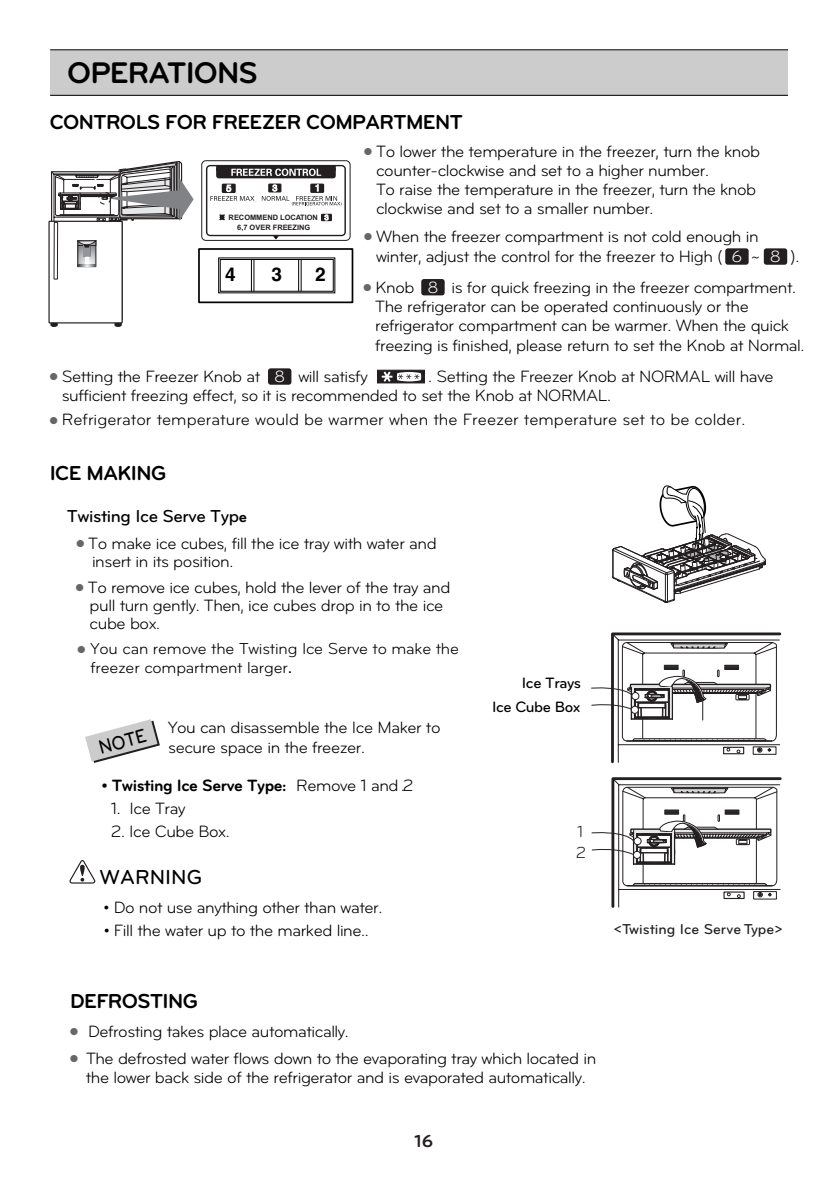
<style>
.page{position:relative;width:840px;height:1191px;background:#fff}
.page>*{position:absolute;margin:0;border:0;box-sizing:border-box;transform-origin:0 0}
.t1{font:700 31px "Bryant LG";letter-spacing:-.03em;color:#000}
.t2{font:700 21px "Bryant LG";letter-spacing:-.025em;color:#000}
.t3{font:500 21px "Bryant LG";color:#000}
.t4{font:500 20px "Bryant LG";color:#000;scale:.9 1}
.t5{font:700 19px "Helvetica";color:#000}
.t6{font:500 18px "Bryant LG";letter-spacing:-.025em;color:#000}
.t7{font:700 18px "Bryant LG";color:#231f20}
.t8{font:17px/19.2px "Bryant LG";letter-spacing:-.025em;color:#000}
.t9{font:17px "Bryant LG";color:#000}
.t10{font:700 17px "Bryant LG";letter-spacing:-.025em;color:#000}
.t11{font:16.6px/18.6px "Bryant LG";letter-spacing:-.01em;color:#000}
.t12{font:16.6px/20.4px "Bryant LG";color:#231f20}
.t13{font:500 15.6px/24px "Bryant LG";letter-spacing:-.03em;color:#000;text-align:right}
.t14{font:14.8px "Bryant LG";color:#231f20}
.t15{font:10px "Zapf Dingbats";color:#666}
.t16{font:700 7.4px/10.2px "Arial";color:#231f20;text-align:center}
.s1{color:#666}
.s2{color:#fff}
.s3{font-weight:700;font-size:16px}
.s4{font-family:"Helvetica"}
.s5{font-weight:400}
.s6{font-style:inherit}
</style>
<div class="page">
<div style="left:50px;top:50px;width:737px;height:45px;background:#ccc"></div>
<hr style="left:50px;top:49px;width:737px;height:1px;background:#000">
<hr style="left:50px;top:95px;width:737px;height:1px;background:#000">
<svg style="left:69px;top:860px;width:27px;height:24px"></svg>
<svg style="left:85px;top:719px;width:75px;height:44px"></svg>
<div style="left:724px;top:248px;width:24px;height:17px;background:#231f20;border-radius:3px"></div>
<div style="left:763px;top:248px;width:23px;height:17px;background:#231f20;border-radius:3px"></div>
<div style="left:421px;top:279px;width:23px;height:16px;background:#231f20;border-radius:3px"></div>
<div style="left:268px;top:368px;width:23px;height:17px;background:#231f20;border-radius:3px"></div>
<svg style="left:612px;top:485px;width:153px;height:118px"></svg>
<div style="left:198px;top:248px;width:155px;height:55px;background:#fff;border:2px solid #000"></div>
<svg style="left:218px;top:257px;width:117px;height:37px"></svg>
<hr style="left:298px;top:259px;width:1px;height:32px;background:#000">
<hr style="left:300px;top:259px;width:1px;height:32px;background:#000">
<hr style="left:251px;top:259px;width:1px;height:32px;background:#000">
<hr style="left:253px;top:259px;width:1px;height:32px;background:#000">
<div style="left:201px;top:160px;width:149px;height:81px;border:1px solid #231f20;border-radius:4px"></div>
<svg style="left:206px;top:165px;width:140px;height:74px"></svg>
<svg style="left:591px;top:777px;width:191px;height:131px"></svg>
<div style="left:633px;top:837px;width:8px;height:8px;background:#fff;border:1px solid #231f20;border-radius:50%"></div>
<svg style="left:632px;top:851px;width:8px;height:7px"></svg>
<svg style="left:591px;top:632px;width:191px;height:132px"></svg>
<div style="left:631px;top:692px;width:8px;height:8px;background:#fff;border:1px solid #231f20;border-radius:50%"></div>
<div style="left:630px;top:706px;width:8px;height:7px;background:#fff;border:1px solid #231f20;border-radius:50%"></div>
<div style="left:377px;top:370px;width:47px;height:13px;background:#231f20;border:1px solid #231f20"></div>
<svg style="left:381px;top:371px;width:40px;height:11px"></svg>
<svg style="left:49px;top:161px;width:144px;height:166px"></svg>
<h1 class="t1" style="left:67px;top:53px;width:192px">OPERATIONS</h1>
<p class="t2" style="left:50px;top:109px;width:414px">CONTROLS FOR FREEZER COMPARTMENT</p>
<p class="t8" style="left:376px;top:141px;width:385px;text-indent:-12px"><span class="s1">●</span> To lower the temperature in the freezer, turn the knob counter-clockwise and set to a higher number.<br>To raise the temperature in the freezer, turn the knob clockwise and set to a smaller number.</p>
<p class="t8" style="left:364px;top:227px;width:396px"><span class="s1">●</span> When the freezer compartment is not cold enough in</p>
<p class="t16" style="left:228px;top:213px;width:91px">RECOMMEND LOCATION<br>6,7 OVER FREEZING</p>
<p class="t5" style="left:225px;top:267px;width:12px">4</p>
<p class="t5" style="left:271px;top:267px;width:12px">3</p>
<p class="t5" style="left:315px;top:267px;width:12px">2</p>
<p class="t8" style="left:375px;top:241px;width:425px;line-height:31.2px">winter, adjust the control for the freezer to High ( <span class="s2">6</span> ~ <span class="s2">8</span> ).<br>Knob <span class="s2">8</span> is for quick freezing in the freezer compartment.</p>
<p class="t15" style="left:363px;top:283px;width:9px">●</p>
<p class="t8" style="left:375px;top:297px;width:430px">The refrigerator can be operated continuously or the refrigerator compartment can be warmer. When the quick freezing is finished, please return to set the Knob at Normal.</p>
<p class="t8" style="left:62px;top:367px;width:307px">Setting the Freezer Knob at <span class="s2">8</span> will satisfy</p>
<p class="t8" style="left:428px;top:366px;width:346px">. Setting the Freezer Knob at NORMAL will have</p>
<p class="t9" style="left:50px;top:409px;width:697px"><span class="s1">●</span> Refrigerator temperature would be warmer when the Freezer temperature set to be colder.</p>
<p class="t15" style="left:50px;top:372px;width:9px">●</p>
<p class="t8" style="left:62px;top:386px;width:550px">sufficient freezing effect, so it is recommended to set the Knob at NORMAL.</p>
<p class="t2" style="left:50px;top:460px;width:118px">ICE MAKING</p>
<p class="t6" style="left:67px;top:505px;width:181px">Twisting Ice Serve Typ<span class="s3">e</span></p>
<p class="t8" style="left:92px;top:534px;width:346px;line-height:18px;text-indent:-16px"><span class="s1">●</span> To make ice cubes, fill the ice tray with water and insert in its position.</p>
<p class="t8" style="left:90px;top:578px;width:362px;line-height:18px;text-indent:-14px"><span class="s1">●</span> To remove ice cubes, hold the lever of the tray and pull turn gently. Then, ice cubes drop in to the ice cube box.</p>
<p class="t11" style="left:90px;top:639px;width:370px">You can remove the Twisting Ice Serve to make the freezer compartment larger<span class="s4">.</span></p>
<p class="t15" style="left:77px;top:645px;width:9px">●</p>
<p class="t8" style="left:168px;top:717px;width:274px;line-height:20.6px">You can disassemble the Ice Maker to secure space in the freezer.</p>
<p class="t10" style="left:101px;top:774px;width:313px">• Twisting Ice Serve Type: <span class="s5">Remove 1 and 2.</span></p>
<p class="t8" style="left:111px;top:799px;width:76px">1. Ice Tray</p>
<p class="t8" style="left:111px;top:822px;width:120px">2. Ice Cube Box.</p>
<p class="t3" style="left:99px;top:863px;width:104px">WARNING</p>
<p class="t8" style="left:103px;top:897px;width:280px">• Do not use anything other than water.</p>
<p class="t8" style="left:104px;top:921px;width:266px">• Fill the water up to the marked line..</p>
<p class="t4" style="left:96px;top:735px;width:56px;rotate:-15deg">NOTE</p>
<p class="t13" style="left:492px;top:671px;width:90px">Ice Trays<br>Ice Cube Box</p>
<p class="t12" style="left:575px;top:823px;width:12px">1<br>2</p>
<p class="t14" style="left:613px;top:923px;width:170px">&lt;Twisting Ice Serve Type&gt;</p>
<p class="t2" style="left:70px;top:987px;width:129px">DEFROSTING</p>
<p class="t8" style="left:70px;top:1022px;width:280px"><span class="s1">●</span> Defrosting takes place automatically.</p>
<p class="t8" style="left:70px;top:1048px;width:527px;text-align:center"><span class="s1">●</span> The defrosted water flows down to the evaporating tray which located in the lower back side of the refrigerator and is evaporated automatically.</p>
<p class="t7" style="left:414px;top:1133px;width:20px">1<span class="s6">6</span></p>
</div>
